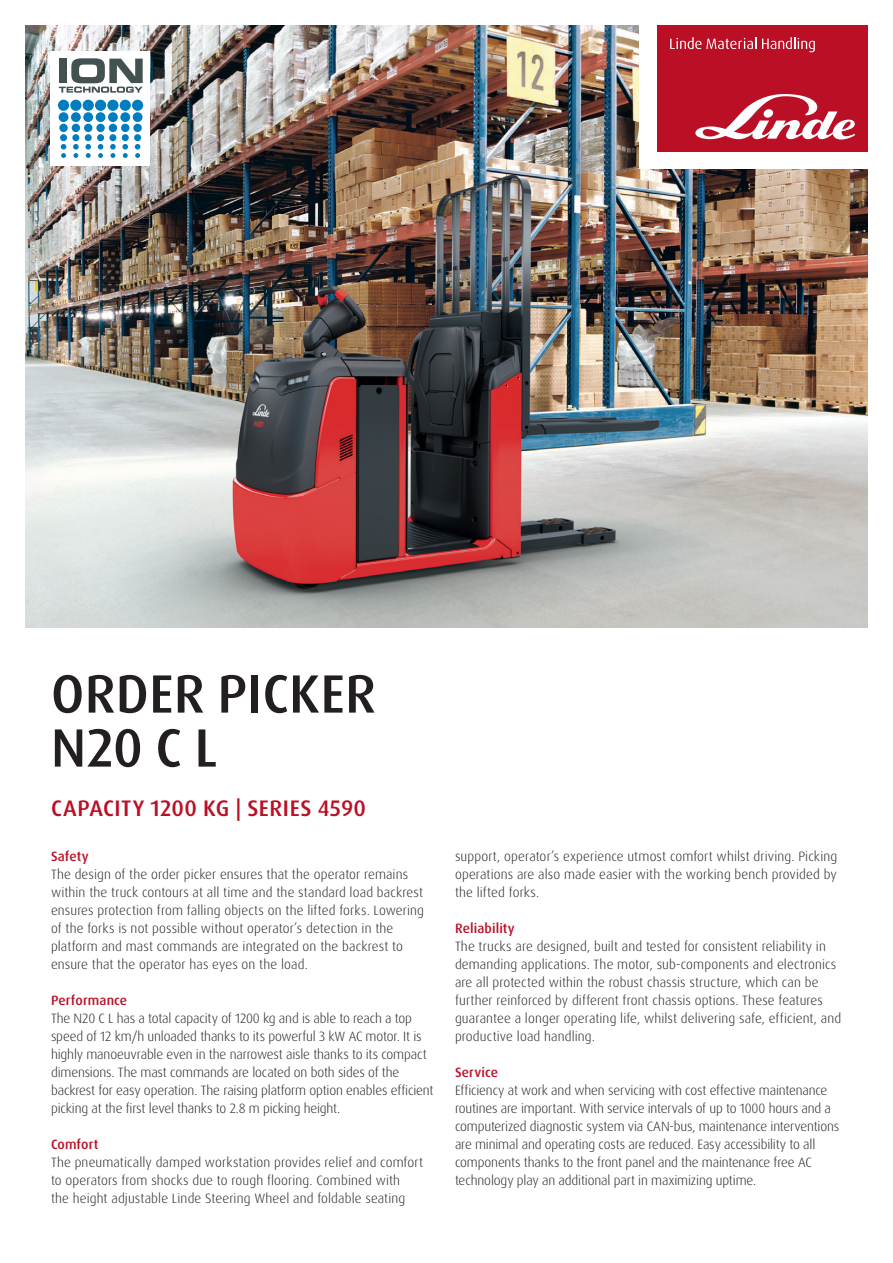
<style>
.page{position:relative;width:893px;height:1263px;background:#fff}
.page>*{position:absolute;margin:0;border:0;box-sizing:border-box;transform-origin:0 0}
.t1{font:500 54px/54px "Dax Pro";letter-spacing:.005em;color:#231f20}
.t2{font:500 22.5px "Dax Pro";letter-spacing:.02em;color:#ba0f25}
.t3{font:300 13.5px/18px "Dax Pro";color:#231f20}
.t4{font:500 13.5px "Dax Pro";letter-spacing:.01em;color:#ba0f25}
</style>
<div class="page">
<img style="left:26px;top:26px;width:841px;height:601px">
<div style="left:51px;top:51px;width:99px;height:114px;background:#fff"></div>
<div style="left:59px;top:112px;width:9px;height:10px;background:#007dbe;border-radius:50%"></div>
<div style="left:59px;top:124px;width:9px;height:8px;background:#007dbe;border-radius:50%"></div>
<div style="left:60px;top:134px;width:7px;height:7px;background:#007dbe;border-radius:50%"></div>
<svg style="left:61px;top:144px;width:5px;height:14px"></svg>
<div style="left:71px;top:112px;width:10px;height:10px;background:#007dbe;border-radius:50%"></div>
<div style="left:72px;top:124px;width:8px;height:8px;background:#007dbe;border-radius:50%"></div>
<div style="left:72px;top:134px;width:7px;height:7px;background:#007dbe;border-radius:50%"></div>
<svg style="left:73px;top:144px;width:6px;height:14px"></svg>
<div style="left:83px;top:112px;width:10px;height:10px;background:#007dbe;border-radius:50%"></div>
<div style="left:84px;top:124px;width:8px;height:8px;background:#007dbe;border-radius:50%"></div>
<div style="left:85px;top:134px;width:7px;height:7px;background:#007dbe;border-radius:50%"></div>
<svg style="left:85px;top:144px;width:6px;height:14px"></svg>
<div style="left:96px;top:112px;width:9px;height:10px;background:#007dbe;border-radius:50%"></div>
<div style="left:96px;top:124px;width:9px;height:8px;background:#007dbe;border-radius:50%"></div>
<div style="left:97px;top:134px;width:7px;height:7px;background:#007dbe;border-radius:50%"></div>
<svg style="left:98px;top:144px;width:5px;height:14px"></svg>
<div style="left:108px;top:112px;width:10px;height:10px;background:#007dbe;border-radius:50%"></div>
<div style="left:109px;top:124px;width:8px;height:8px;background:#007dbe;border-radius:50%"></div>
<div style="left:109px;top:134px;width:7px;height:7px;background:#007dbe;border-radius:50%"></div>
<svg style="left:110px;top:144px;width:6px;height:14px"></svg>
<div style="left:120px;top:112px;width:10px;height:10px;background:#007dbe;border-radius:50%"></div>
<div style="left:121px;top:124px;width:8px;height:8px;background:#007dbe;border-radius:50%"></div>
<div style="left:122px;top:134px;width:7px;height:7px;background:#007dbe;border-radius:50%"></div>
<svg style="left:122px;top:144px;width:6px;height:14px"></svg>
<div style="left:133px;top:112px;width:9px;height:10px;background:#007dbe;border-radius:50%"></div>
<div style="left:58px;top:100px;width:11px;height:11px;background:#007dbe;border-radius:50%"></div>
<div style="left:70px;top:100px;width:11px;height:11px;background:#007dbe;border-radius:50%"></div>
<div style="left:83px;top:100px;width:11px;height:11px;background:#007dbe;border-radius:50%"></div>
<div style="left:95px;top:100px;width:11px;height:11px;background:#007dbe;border-radius:50%"></div>
<div style="left:107px;top:100px;width:12px;height:11px;background:#007dbe;border-radius:50%"></div>
<div style="left:120px;top:100px;width:11px;height:11px;background:#007dbe;border-radius:50%"></div>
<div style="left:132px;top:100px;width:11px;height:11px;background:#007dbe;border-radius:50%"></div>
<div style="left:133px;top:124px;width:9px;height:8px;background:#007dbe;border-radius:50%"></div>
<div style="left:134px;top:134px;width:7px;height:7px;background:#007dbe;border-radius:50%"></div>
<svg style="left:135px;top:144px;width:5px;height:14px"></svg>
<svg style="left:59px;top:58px;width:84px;height:35px"></svg>
<div style="left:640px;top:0;width:253px;height:169px;background:#fff"></div>
<div style="left:657px;top:26px;width:210px;height:126px;background:#ba0f25"></div>
<svg style="left:695px;top:94px;width:160px;height:46px"></svg>
<svg style="left:670px;top:37px;width:86px;height:12px"></svg>
<svg style="left:762px;top:37px;width:53px;height:15px"></svg>
<h1 class="t1" style="left:51px;top:667px;width:326px">ORDER PICKER<br>N20 C L</h1>
<h2 class="t2" style="left:51px;top:794px;width:316px">CAPACITY 1200 KG | SERIES 4590</h2>
<p class="t4" style="left:51px;top:848px;width:39px">Safety</p>
<p class="t3" style="left:51px;top:865px;width:375px">The design of the order picker ensures that the operator remains within the truck contours at all time and the standard load backrest ensures protection from falling objects on the lifted forks. Lowering of the forks is not possible without operator’s detection in the platform and mast commands are integrated on the backrest to ensure that the operator has eyes on the load.</p>
<p class="t4" style="left:51px;top:992px;width:78px">Performance</p>
<p class="t3" style="left:51px;top:1009px;width:384px">The N20 C L has a total capacity of 1200 kg and is able to reach a top speed of 12 km/h unloaded thanks to its powerful 3 kW AC motor. It is highly manoeuvrable even in the narrowest aisle thanks to its compact dimensions. The mast commands are located on both sides of the backrest for easy operation. The raising platform option enables efficient picking at the first level thanks to 2.8 m picking height.</p>
<p class="t4" style="left:51px;top:1136px;width:49px">Comfort</p>
<p class="t3" style="left:51px;top:1153px;width:374px">The pneumatically damped workstation provides relief and comfort to operators from shocks due to rough flooring. Combined with<br>the height adjustable Linde Steering Wheel and foldable seating</p>
<p class="t3" style="left:455px;top:847px;width:384px;text-align:justify">support, operator’s experience utmost comfort whilst driving. Picking operations are also made easier with the working bench provided by the lifted forks.</p>
<p class="t4" style="left:455px;top:920px;width:61px">Reliability</p>
<p class="t3" style="left:455px;top:937px;width:388px">The trucks are designed, built and tested for consistent reliability in demanding applications. The motor, sub-components and electronics are all protected within the robust chassis structure, which can be further reinforced by different front chassis options. These features guarantee a longer operating life, whilst delivering safe, efficient, and productive load handling.</p>
<p class="t4" style="left:455px;top:1064px;width:45px">Service</p>
<p class="t3" style="left:455px;top:1081px;width:386px">Efficiency at work and when servicing with cost effective maintenance routines are important. With service intervals of up to 1000 hours and a computerized diagnostic system via CAN-bus, maintenance interventions are minimal and operating costs are reduced. Easy accessibility to all components thanks to the front panel and the maintenance free AC technology play an additional part in maximizing uptime.</p>
</div>
